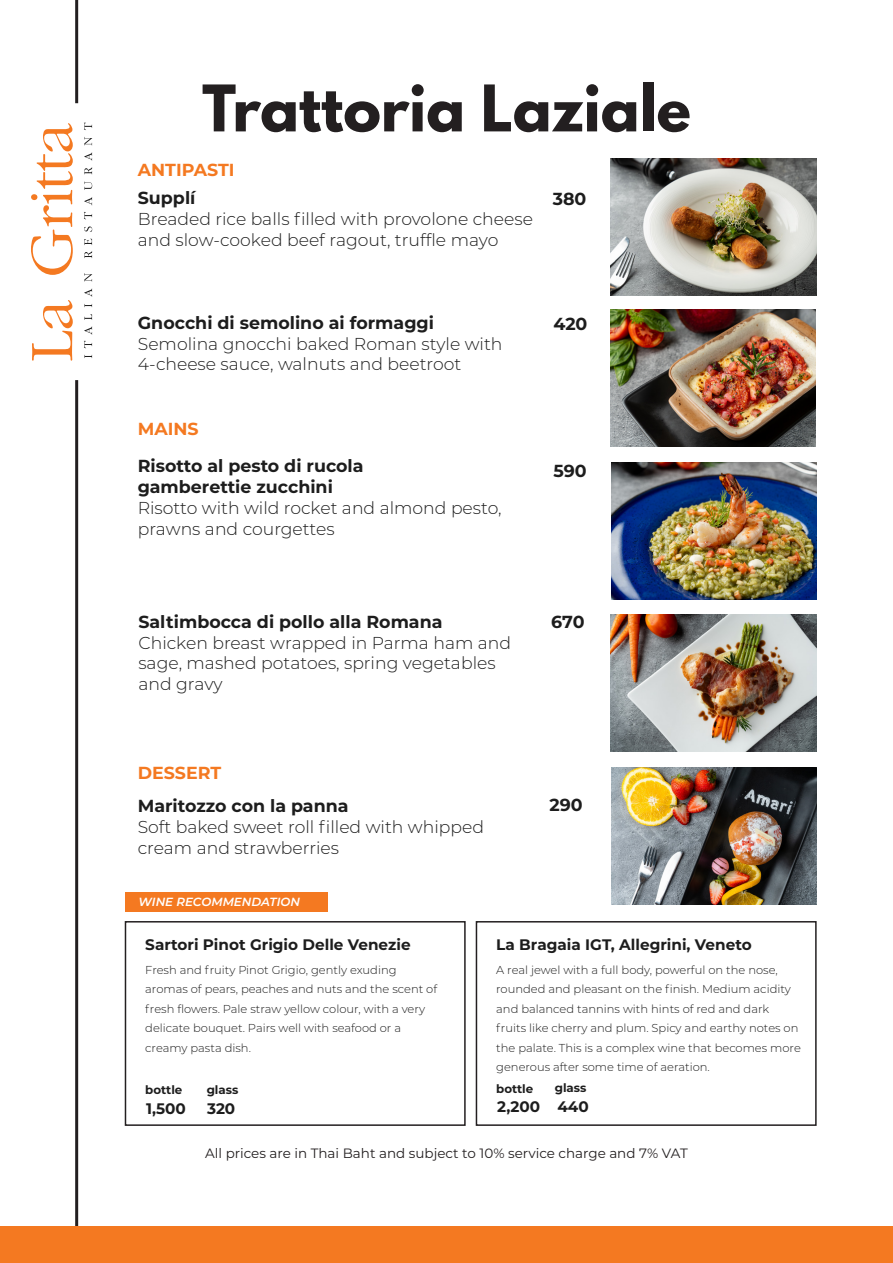
<style>
.page{position:relative;width:893px;height:1263px;background:#fff}
.page>*{position:absolute;margin:0;border:0;box-sizing:border-box;transform-origin:0 0}
.t1{font:700 56.85px "League Spartan";color:#231f20}
.t2{font:700 17.4px/20.9px "Montserrat";color:#1d1d1d}
.t3{font:700 17.4px "Montserrat";color:#f47921}
.t4{font:300 17.25px/20.7px "Montserrat";color:#1d1d1d}
.t5{font:700 15.3px "Montserrat";color:#1d1d1d}
.t6{font:13.5px "Montserrat";color:#231f20}
.t7{font:700 11.85px "Montserrat";color:#1d1d1d}
.t8{font:italic 600 11.85px "Montserrat";color:#fff}
.t9{font:300 11.55px/19.4px "Montserrat";color:#1d1d1d}
</style>
<div class="page">
<svg style="left:32px;top:300px;width:41px;height:61px"></svg>
<svg style="left:31px;top:123px;width:42px;height:152px"></svg>
<svg style="left:84px;top:355px;width:8px;height:3px"></svg>
<svg style="left:84px;top:341px;width:8px;height:7px"></svg>
<svg style="left:84px;top:326px;width:8px;height:9px"></svg>
<svg style="left:84px;top:314px;width:8px;height:6px"></svg>
<svg style="left:84px;top:304px;width:8px;height:3px"></svg>
<svg style="left:84px;top:288px;width:8px;height:9px"></svg>
<svg style="left:84px;top:273px;width:8px;height:9px"></svg>
<svg style="left:84px;top:251px;width:8px;height:7px"></svg>
<svg style="left:84px;top:239px;width:8px;height:6px"></svg>
<svg style="left:84px;top:226px;width:8px;height:6px"></svg>
<svg style="left:84px;top:212px;width:8px;height:7px"></svg>
<svg style="left:84px;top:197px;width:8px;height:8px"></svg>
<svg style="left:84px;top:181px;width:8px;height:9px"></svg>
<svg style="left:84px;top:167px;width:8px;height:7px"></svg>
<svg style="left:84px;top:152px;width:8px;height:9px"></svg>
<svg style="left:84px;top:137px;width:8px;height:8px"></svg>
<svg style="left:84px;top:123px;width:8px;height:7px"></svg>
<img style="left:611px;top:615px;width:205px;height:137px">
<hr style="left:75px;top:0;width:3px;height:103px;background:#231f20">
<div style="left:125px;top:892px;width:203px;height:19px;background:#f47921"></div>
<div style="left:125px;top:921px;width:341px;height:205px;border:2px solid #231f20"></div>
<img style="left:611px;top:309px;width:205px;height:137px">
<img style="left:611px;top:462px;width:206px;height:137px">
<img style="left:611px;top:767px;width:206px;height:137px">
<img style="left:610px;top:158px;width:207px;height:137px">
<div style="left:476px;top:921px;width:341px;height:205px;border:2px solid #231f20"></div>
<hr style="left:75px;top:380px;width:3px;height:881px;background:#231f20">
<div style="left:0;top:1226px;width:893px;height:37px;background:#f47921"></div>
<h1 class="t1" style="left:202px;top:64px;width:490px">Trattoria Laziale</h1>
<h2 class="t3" style="left:138px;top:157px;width:98px">ANTIPASTI</h2>
<h2 class="t2" style="left:138px;top:187px;width:59px">Supplí</h2>
<h3 class="t4" style="left:138px;top:208px;width:397px">Breaded rice balls filled with provolone cheese and slow-cooked beef ragout, truffle mayo</h3>
<h2 class="t2" style="left:553px;top:187px;width:35px">380</h2>
<h2 class="t2" style="left:138px;top:311px;width:298px">Gnocchi di semolino ai formaggi</h2>
<h3 class="t4" style="left:138px;top:333px;width:366px">Semolina gnocchi baked Roman style with<br>4-cheese sauce, walnuts and beetroot</h3>
<h2 class="t3" style="left:138px;top:417px;width:62px">MAINS</h2>
<h2 class="t2" style="left:138px;top:455px;width:227px">Risotto al pesto di rucola gamberettie zucchini</h2>
<h3 class="t4" style="left:138px;top:497px;width:365px">Risotto with wild rocket and almond pesto, prawns and courgettes</h3>
<h2 class="t2" style="left:553px;top:313px;width:36px">420</h2>
<h2 class="t2" style="left:553px;top:459px;width:35px">590</h2>
<h2 class="t2" style="left:138px;top:610px;width:306px">Saltimbocca di pollo alla Romana</h2>
<h3 class="t4" style="left:138px;top:631px;width:374px">Chicken breast wrapped in Parma ham and sage, mashed potatoes, spring vegetables and gravy</h3>
<h2 class="t3" style="left:138px;top:760px;width:85px">DESSERT</h2>
<h2 class="t2" style="left:138px;top:795px;width:212px">Maritozzo con la panna</h2>
<h3 class="t4" style="left:138px;top:816px;width:348px">Soft baked sweet roll filled with whipped cream and strawberries</h3>
<p class="t8" style="left:139px;top:894px;width:163px">WINE RECOMMENDATION</p>
<h2 class="t2" style="left:551px;top:610px;width:35px">670</h2>
<h2 class="t2" style="left:549px;top:794px;width:35px">290</h2>
<h3 class="t5" style="left:145px;top:933px;width:267px">Sartori Pinot Grigio Delle Venezie</h3>
<p class="t9" style="left:145px;top:960px;width:293px">Fresh and fruity Pinot Grigio, gently exuding aromas of pears, peaches and nuts and the scent of fresh flowers. Pale straw yellow colour, with a very delicate bouquet. Pairs well with seafood or a creamy pasta dish.</p>
<h3 class="t5" style="left:496px;top:933px;width:257px">La Bragaia IGT, Allegrini, Veneto</h3>
<p class="t9" style="left:496px;top:960px;width:306px">A real jewel with a full body, powerful on the nose, rounded and pleasant on the finish. Medium acidity and balanced tannins with hints of red and dark fruits like cherry and plum. Spicy and earthy notes on the palate. This is a complex wine that becomes more generous after some time of aeration.</p>
<p class="t7" style="left:145px;top:1081px;width:39px">bottle</p>
<p class="t7" style="left:207px;top:1081px;width:33px">glass</p>
<h3 class="t5" style="left:146px;top:1097px;width:41px">1,500</h3>
<h3 class="t5" style="left:207px;top:1097px;width:30px">320</h3>
<p class="t7" style="left:496px;top:1080px;width:39px">bottle</p>
<p class="t7" style="left:555px;top:1080px;width:33px">glass</p>
<h3 class="t5" style="left:497px;top:1096px;width:44px">2,200</h3>
<h3 class="t5" style="left:557px;top:1096px;width:33px">440</h3>
<p class="t6" style="left:205px;top:1144px;width:484px">All prices are in Thai Baht and subject to 10% service charge and 7% VAT</p>
</div>
